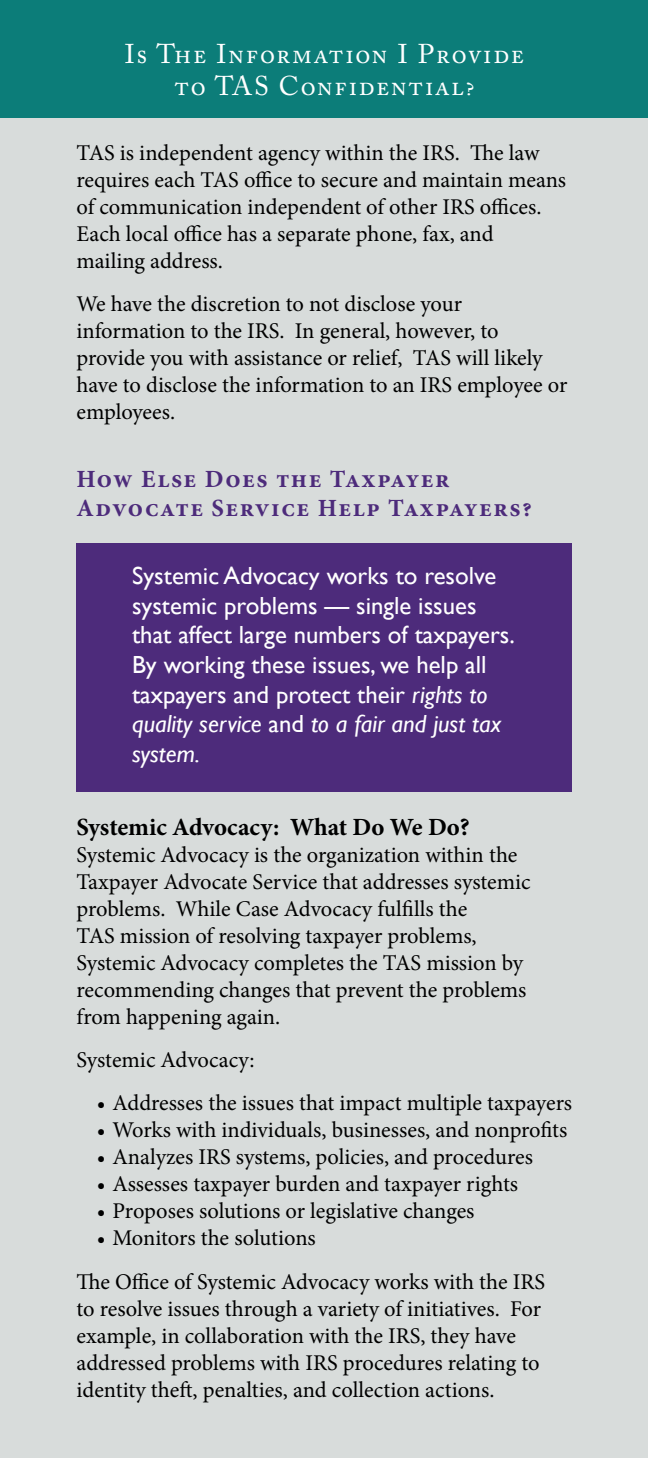
<style>
.page{position:relative;width:648px;height:1458px;background:#d8dcdb}
.page>*{position:absolute;margin:0;border:0;box-sizing:border-box;transform-origin:0 0}
.t1{font:27px/32.4px "Adobe Caslon Pro";letter-spacing:.06em;color:#fff;text-align:center}
.t2{font:24.75px/29.7px "Gill Sans";color:#fff}
.t3{font:700 24.75px/29.7px "Minion Pro";letter-spacing:.06em;color:#4d2b7b}
.t4{font:700 24.75px "Minion Pro";letter-spacing:-.015em;color:#000}
.t5{font:22.5px/27px "Minion Pro";color:#000}
.s1{font-style:italic}
</style>
<div class="page">
<div style="left:0;top:0;width:648px;height:118px;background:#0c7d79"></div>
<div style="left:76px;top:543px;width:496px;height:248px;background:#4d2b7b"></div>
<h2 class="t1" style="left:125px;top:37px;width:401px">Is The Information I Provide to TAS Confidential?</h2>
<p class="t5" style="left:76px;top:139px;width:491px">TAS is independent agency within the IRS. The law requires each TAS office to secure and maintain means of communication independent of other IRS offices.<br>Each local office has a separate phone, fax, and mailing address.</p>
<p class="t5" style="left:76px;top:291px;width:492px">We have the discretion to not disclose your information to the IRS. In general, however, to provide you with assistance or relief, TAS will likely have to disclose the information to an IRS employee or employees.</p>
<h3 class="t3" style="left:76px;top:464px;width:457px">How Else Does the Taxpayer<br>Advocate Service Help Taxpayers?</h3>
<p class="t2" style="left:132px;top:561px;width:384px">Systemic Advocacy works to resolve systemic problems — single issues that affect large numbers of taxpayers.<br>By working these issues, we help all taxpayers and protect their <span class="s1">rights to quality service</span> and <span class="s1">to a fair and just tax system.</span></p>
<h4 class="t4" style="left:76px;top:810px;width:395px">Systemic Advocacy: What Do We Do?</h4>
<p class="t5" style="left:76px;top:841px;width:456px">Systemic Advocacy is the organization within the Taxpayer Advocate Service that addresses systemic problems. While Case Advocacy fulfills the<br>TAS mission of resolving taxpayer problems, Systemic Advocacy completes the TAS mission by recommending changes that prevent the problems from happening again.</p>
<p class="t5" style="left:76px;top:1047px;width:180px">Systemic Advocacy:</p>
<p class="t5" style="left:97px;top:1090px;width:477px">• Addresses the issues that impact multiple taxpayers</p>
<p class="t5" style="left:97px;top:1117px;width:472px">• Works with individuals, businesses, and nonprofits</p>
<p class="t5" style="left:97px;top:1144px;width:438px">• Analyzes IRS systems, policies, and procedures</p>
<p class="t5" style="left:97px;top:1171px;width:423px">• Assesses taxpayer burden and taxpayer rights</p>
<p class="t5" style="left:97px;top:1198px;width:379px">• Proposes solutions or legislative changes</p>
<p class="t5" style="left:97px;top:1225px;width:220px">• Monitors the solutions</p>
<p class="t5" style="left:76px;top:1268px;width:470px">The Office of Systemic Advocacy works with the IRS to resolve issues through a variety of initiatives. For example, in collaboration with the IRS, they have addressed problems with IRS procedures relating to identity theft, penalties, and collection actions.</p>
</div>
